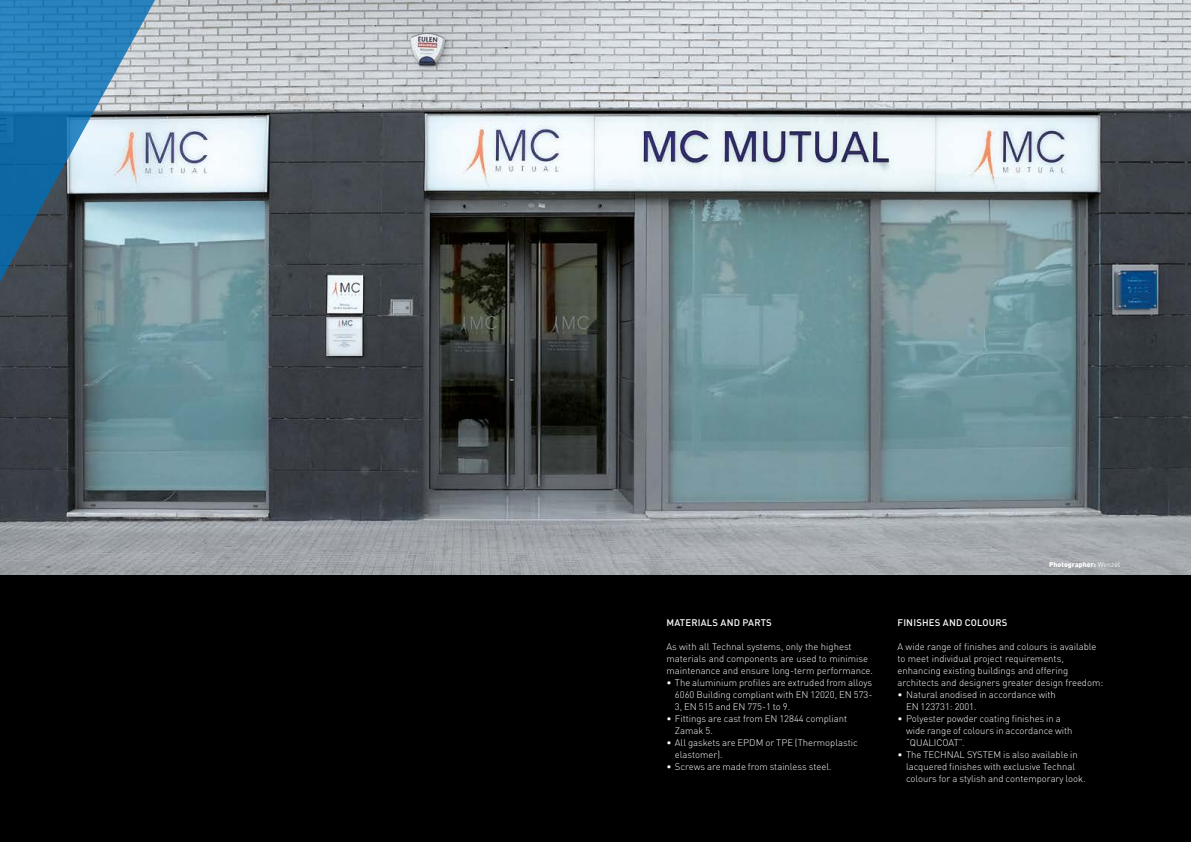
<style>
.page{position:relative;width:1191px;height:842px;background:#fff}
.page>*{position:absolute;margin:0;border:0;box-sizing:border-box;transform-origin:0 0}
.t1{font:300 9.5px/12px "DIN Pro";color:#fff}
.t2{font:500 9.5px "DIN Pro";letter-spacing:.02em;color:#fff}
.t3{font:900 7px "DIN Pro";color:#fff}
.s1{font-weight:400}
</style>
<div class="page">
<div style="left:0;top:574px;width:1191px;height:268px;background:#000"></div>
<img style="left:0;top:0;width:1191px;height:574px">
<svg style="left:0;top:0;width:160px;height:298px;background:#5c8cab"></svg>
<p class="t2" style="left:666px;top:615px;width:107px">MATERIALS AND PARTS</p>
<p class="t1" style="left:666px;top:640px;width:208px">As with all Technal systems, only the highest materials and components are used to minimise maintenance and ensure long-term performance.</p>
<p class="t1" style="left:675px;top:676px;width:199px;text-align:justify;text-indent:-9px">• The aluminium profiles are extruded from alloys 6060 Building compliant with EN 12020, EN 573- 3, EN 515 and EN 775-1 to 9.</p>
<p class="t1" style="left:675px;top:712px;width:174px;text-indent:-9px">• Fittings are cast from EN 12844 compliant<br>Zamak 5.</p>
<p class="t1" style="left:675px;top:736px;width:184px;text-indent:-9px">• All gaskets are EPDM or TPE (Thermoplastic elastomer).</p>
<p class="t1" style="left:666px;top:760px;width:167px">• Screws are made from stainless steel.</p>
<p class="t3" style="left:1049px;top:558px;width:72px">Photographer: <span class="s1">Wenzel</span></p>
<p class="t2" style="left:897px;top:615px;width:111px">FINISHES AND COLOURS</p>
<p class="t1" style="left:897px;top:640px;width:207px">A wide range of finishes and colours is available to meet individual project requirements, enhancing existing buildings and offering architects and designers greater design freedom:</p>
<p class="t1" style="left:906px;top:688px;width:151px;text-indent:-9px">• Natural anodised in accordance with<br>EN 123731: 2001.</p>
<p class="t1" style="left:906px;top:712px;width:168px;text-indent:-9px">• Polyester powder coating finishes in a wide range of colours in accordance with “QUALICOAT”.</p>
<p class="t1" style="left:906px;top:748px;width:181px;text-indent:-9px">• The TECHNAL SYSTEM is also available in lacquered finishes with exclusive Technal colours for a stylish and contemporary look.</p>
</div>
